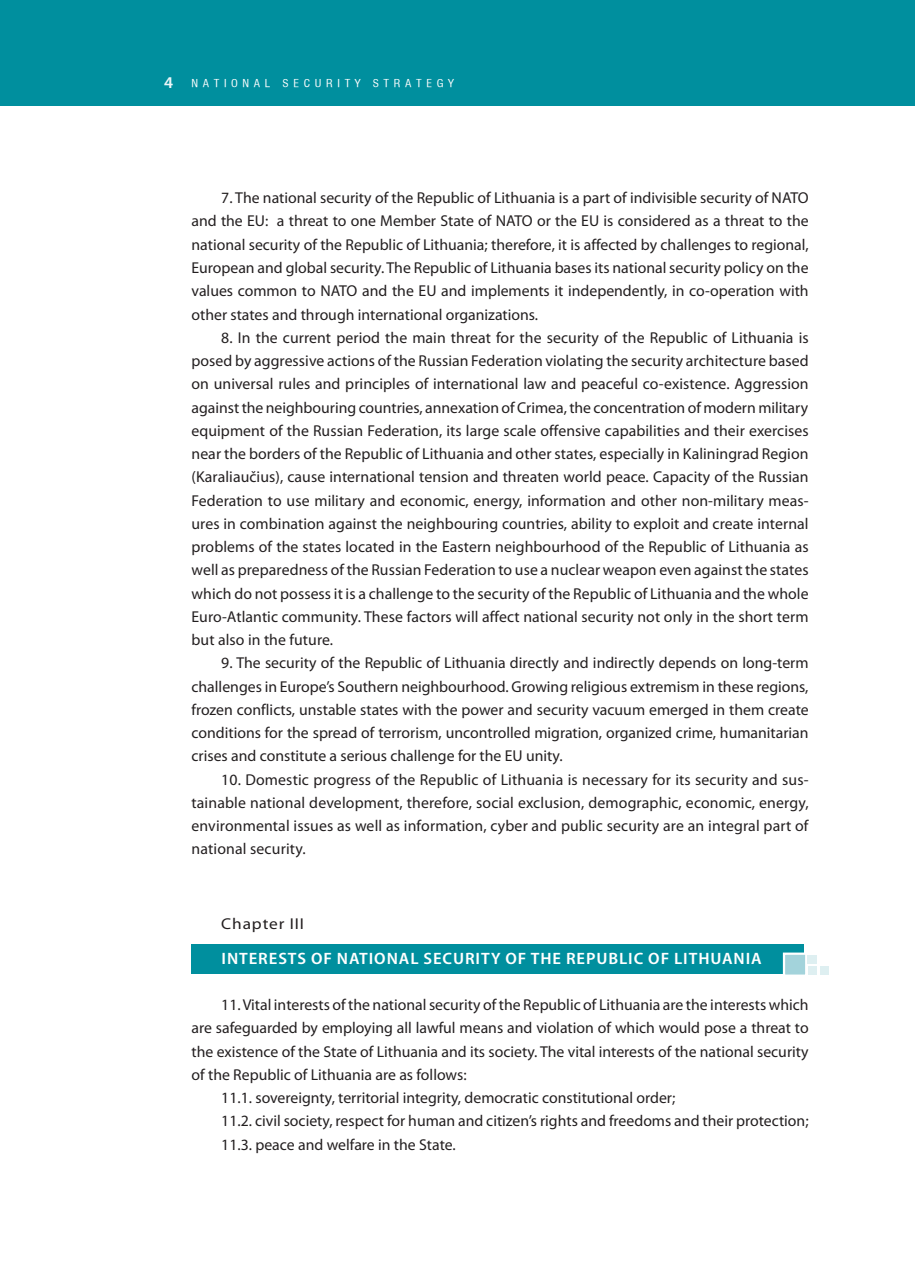
<style>
.page{position:relative;width:915px;height:1276px;background:#fff}
.page>*{position:absolute;margin:0;border:0;box-sizing:border-box;transform-origin:0 0}
.t1{font:600 semi-condensed 16.5px "Myriad Pro";letter-spacing:.05em;color:#fff;scale:1.1 1}
.t2{font:15.75px/23.2px "Myriad Pro";color:#231f20;text-align:justify}
.t3{font:15.75px "Myriad Pro";letter-spacing:.05em;color:#231f20;scale:1.1 1}
.t4{font:condensed 10.5px "Helvetica LT";letter-spacing:.4em;color:#fff;scale:1.1 1}
.s1{font-family:"Myriad Pro";font-size:19.5px;color:#fafbfa}
.s2{font-family:"Myriad Pro";font-weight:600;font-stretch:semi-condensed;font-size:16.5px;color:#edf6f8}
</style>
<div class="page">
<div style="left:0;top:0;width:914px;height:106px;background:#008f9e"></div>
<div style="left:191px;top:944px;width:613px;height:29px;background:#008f9e"></div>
<div style="left:782px;top:952px;width:25px;height:25px;background:#a3d3db;border:2px solid #fff"></div>
<div style="left:807px;top:955px;width:9px;height:8px;background:#deeff1"></div>
<div style="left:807px;top:966px;width:9px;height:8px;background:#deeff1"></div>
<div style="left:819px;top:966px;width:9px;height:8px;background:#deeff1"></div>
<p class="t4" style="left:163px;top:76px;width:266px"><span class="s1">4</span><span class="s2">4</span> NATIONAL SECURITY STRATEGY</p>
<p class="t2" style="left:191px;top:187px;width:618px;text-indent:30px">7. The national security of the Republic of Lithuania is a part of indivisible security of NATO and the EU: a threat to one Member State of NATO or the EU is considered as a threat to the national security of the Republic of Lithuania; therefore, it is affected by challenges to regional, European and global security. The Republic of Lithuania bases its national security policy on the values common to NATO and the EU and implements it independently, in co-operation with other states and through international organizations.</p>
<p class="t2" style="left:191px;top:326px;width:618px;text-indent:30px">8. In the current period the main threat for the security of the Republic of Lithuania is posed by aggressive actions of the Russian Federation violating the security architecture based on universal rules and principles of international law and peaceful co-existence. Aggression against the neighbouring countries, annexation of Crimea, the concentration of modern military equipment of the Russian Federation, its large scale offensive capabilities and their exercises near the borders of the Republic of Lithuania and other states, especially in Kaliningrad Region (Karaliaučius), cause international tension and threaten world peace. Capacity of the Russian Federation to use military and economic, energy, information and other non-military meas&shy;ures in combination against the neighbouring countries, ability to exploit and create internal problems of the states located in the Eastern neighbourhood of the Republic of Lithuania as well as preparedness of the Russian Federation to use a nuclear weapon even against the states which do not possess it is a challenge to the security of the Republic of Lithuania and the whole Euro-Atlantic community. These factors will affect national security not only in the short term but also in the future.</p>
<p class="t2" style="left:191px;top:652px;width:618px;text-indent:30px">9. The security of the Republic of Lithuania directly and indirectly depends on long-term challenges in Europe’s Southern neighbourhood. Growing religious extremism in these regions, frozen conflicts, unstable states with the power and security vacuum emerged in them create conditions for the spread of terrorism, uncontrolled migration, organized crime, humanitarian crises and constitute a serious challenge for the EU unity.</p>
<p class="t2" style="left:191px;top:768px;width:618px;text-indent:30px">10. Domestic progress of the Republic of Lithuania is necessary for its security and sus&shy;tainable national development, therefore, social exclusion, demographic, economic, energy, environmental issues as well as information, cyber and public security are an integral part of national security.</p>
<p class="t3" style="left:221px;top:915px;width:77px">Chapter III</p>
<p class="t1" style="left:221px;top:949px;width:492px">INTERESTS OF NATIONAL SECURITY OF THE REPUBLIC OF LITHUANIA</p>
<p class="t2" style="left:221px;top:993px;width:588px">11. Vital interests of the national security of the Republic of Lithuania are the interests which</p>
<p class="t2" style="left:191px;top:1016px;width:618px">are safeguarded by employing all lawful means and violation of which would pose a threat to</p>
<p class="t2" style="left:191px;top:1040px;width:618px">the existence of the State of Lithuania and its society. The vital interests of the national security</p>
<p class="t2" style="left:191px;top:1063px;width:276px">of the Republic of Lithuania are as follows:</p>
<p class="t2" style="left:221px;top:1086px;width:455px">11.1. sovereignty, territorial integrity, democratic constitutional order;</p>
<p class="t2" style="left:221px;top:1109px;width:588px">11.2. civil society, respect for human and citizen’s rights and freedoms and their protection;</p>
<p class="t2" style="left:221px;top:1133px;width:236px">11.3. peace and welfare in the State.</p>
</div>
